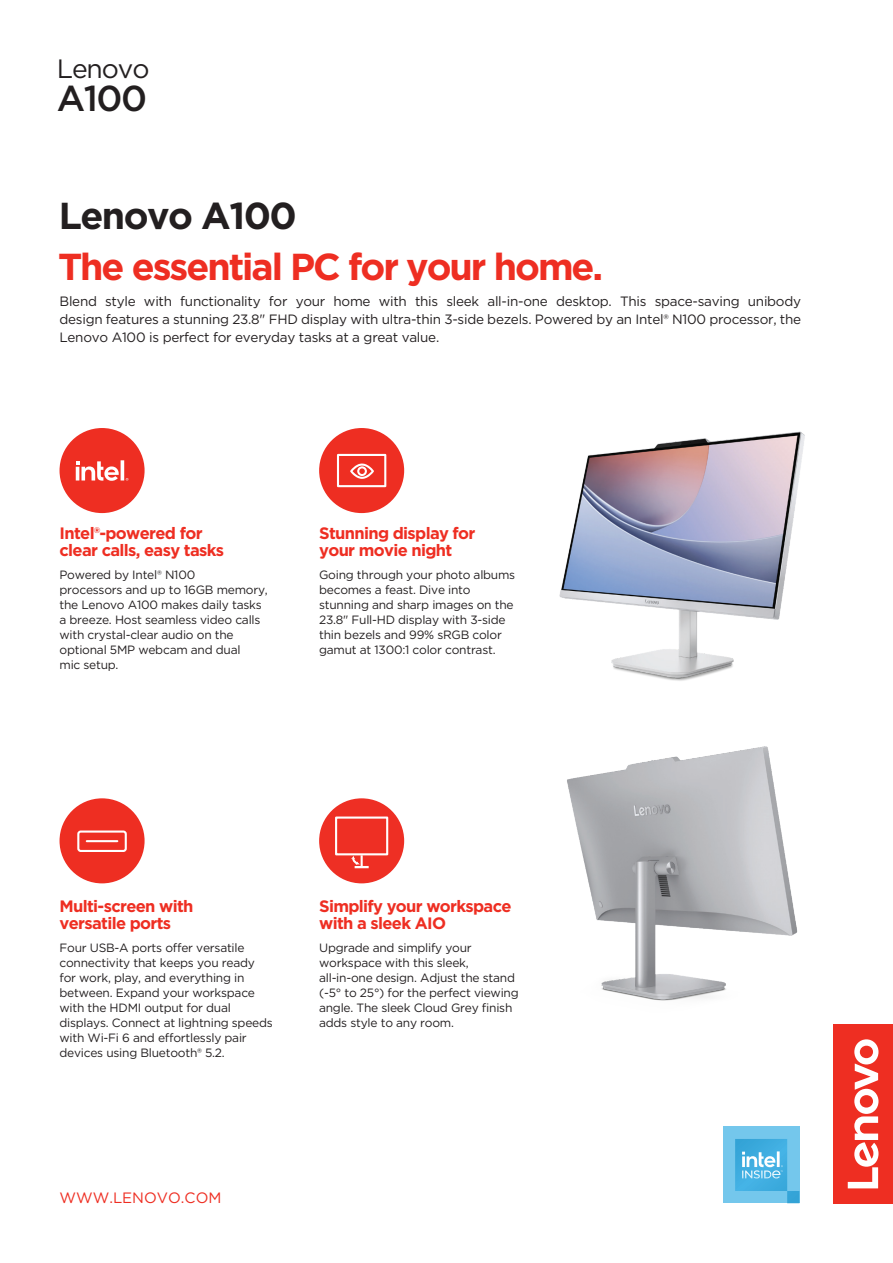
<style>
.page{position:relative;width:893px;height:1263px;background:#fff}
.page>*{position:absolute;margin:0;border:0;box-sizing:border-box;transform-origin:0 0}
.t1{font:700 37.5px "Gotham";letter-spacing:-.055em;color:#ee2e22}
.t2{font:700 37.5px "Gotham";letter-spacing:-.04em;color:#231f20}
.t3{font:500 36px "Gotham";color:#231f20}
.t4{font:26.55px "Gotham";letter-spacing:-.04em;color:#231f20}
.t5{font:700 16.5px/16.5px "Gotham";letter-spacing:-.04em;color:#ee2e22}
.t6{font:15px "Gotham";color:#ee2e22}
.t7{font:13.5px/18px "Gotham";letter-spacing:-.02em;color:#231f20;text-align:justify}
.t8{font:12px/15px "Gotham";letter-spacing:-.02em;color:#231f20}
</style>
<div class="page">
<img style="left:559px;top:431px;width:246px;height:250px">
<img style="left:567px;top:746px;width:231px;height:255px">
<div style="left:834px;top:1024px;width:59px;height:179px;background:#ee2e22"></div>
<svg style="left:848px;top:1039px;width:30px;height:149px"></svg>
<div style="left:59px;top:428px;width:86px;height:85px;background:#ee2e22;border-radius:50%"></div>
<svg style="left:76px;top:460px;width:52px;height:21px"></svg>
<div style="left:319px;top:428px;width:85px;height:85px;background:#ee2e22;border-radius:50%"></div>
<div style="left:337px;top:454px;width:49px;height:33px;border:2px solid #fff"></div>
<svg style="left:350px;top:463px;width:24px;height:16px"></svg>
<div style="left:723px;top:1127px;width:76px;height:76px;background:#74c7ec"></div>
<svg style="left:735px;top:1139px;width:64px;height:64px"></svg>
<div style="left:319px;top:798px;width:85px;height:85px;background:#ee2f24;border-radius:50%"></div>
<svg style="left:351px;top:855px;width:18px;height:13px"></svg>
<div style="left:335px;top:816px;width:53px;height:39px;border:2px solid #fff"></div>
<div style="left:60px;top:798px;width:85px;height:85px;background:#ee2e22;border-radius:50%"></div>
<div style="left:77px;top:830px;width:50px;height:22px;border:2px solid #fff;border-radius:2px"></div>
<hr style="left:87px;top:840px;width:30px;height:2px;background:#fff">
<h3 class="t4" style="left:57px;top:52px;width:94px">Lenovo</h3>
<h2 class="t3" style="left:57px;top:75px;width:92px">A100</h2>
<h1 class="t2" style="left:59px;top:191px;width:240px">Lenovo A100</h1>
<h1 class="t1" style="left:58px;top:242px;width:547px">The essential PC for your home.</h1>
<p class="t7" style="left:60px;top:292px;width:743px">Blend style with functionality for your home with this sleek all-in-one desktop. This space-saving unibody design features a stunning 23.8" FHD display with ultra-thin 3-side bezels. Powered by an Intel® N100 processor, the Lenovo A100 is perfect for everyday tasks at a great value.</p>
<h3 class="t5" style="left:60px;top:525px;width:166px">Intel®-powered for clear calls, easy tasks</h3>
<p class="t8" style="left:60px;top:567px;width:210px">Powered by Intel® N100<br>processors and up to 16GB memory, the Lenovo A100 makes daily tasks a breeze. Host seamless video calls with crystal-clear audio on the optional 5MP webcam and dual<br>mic setup.</p>
<h3 class="t5" style="left:319px;top:525px;width:158px">Stunning display for your movie night</h3>
<p class="t8" style="left:319px;top:567px;width:198px">Going through your photo albums becomes a feast. Dive into stunning and sharp images on the<br>23.8" Full-HD display with 3-side thin bezels and 99% sRGB color gamut at 1300:1 color contrast.</p>
<h3 class="t5" style="left:60px;top:898px;width:135px">Multi-screen with versatile ports</h3>
<p class="t8" style="left:60px;top:940px;width:215px">Four USB-A ports offer versatile connectivity that keeps you ready for work, play, and everything in between. Expand your workspace with the HDMI output for dual displays. Connect at lightning speeds with Wi-Fi 6 and effortlessly pair devices using Bluetooth® 5.2.</p>
<h3 class="t5" style="left:319px;top:898px;width:194px">Simplify your workspace with a sleek AIO</h3>
<p class="t8" style="left:319px;top:940px;width:201px">Upgrade and simplify your workspace with this sleek, all-in-one design. Adjust the stand (-5° to 25°) for the perfect viewing angle. The sleek Cloud Grey finish adds style to any room.</p>
<p class="t6" style="left:60px;top:1188px;width:163px">WWW.LENOVO.COM</p>
</div>
